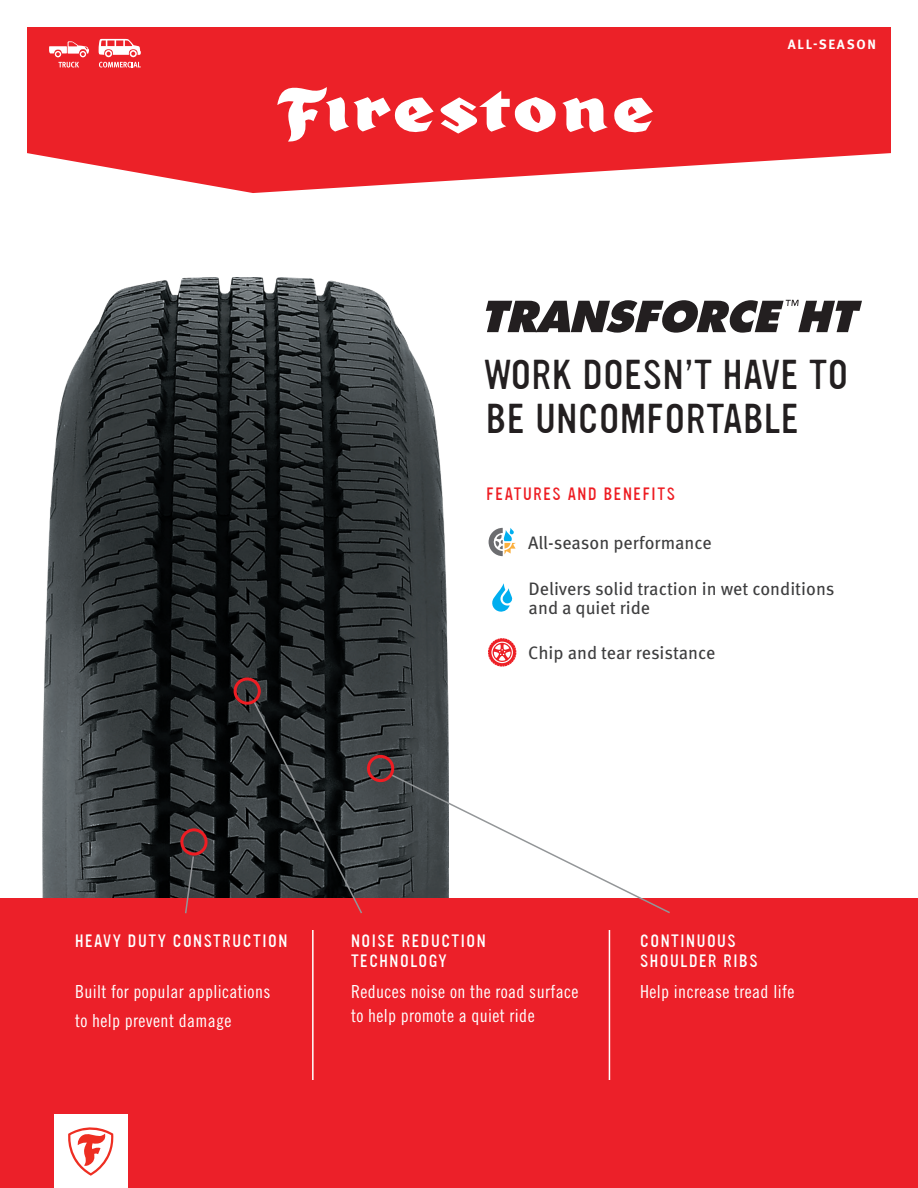
<style>
.page{position:relative;width:918px;height:1188px;background:#fff}
.page>*{position:absolute;margin:0;border:0;box-sizing:border-box;transform-origin:0 0}
.t1{font:300 36px/43.5px "Ultramagnetic";letter-spacing:.02em;color:#231f20}
.t2{font:18px/28.5px "Trade Gothic LT Std Cn 18";letter-spacing:.02em;color:#fff}
.Main_Paragraph{font:18px/19.5px "Meta OT";color:#3e3e3f}
.t3{font:300 15.45px/19.5px "Ultramagnetic";letter-spacing:.1em;color:#fff}
.t4{font:300 15.45px "Ultramagnetic";letter-spacing:.1em;color:#ee1d23}
.t5{font:700 13.5px "Meta OT";letter-spacing:.13em;color:#fff}
</style>
<div class="page">
<img style="left:42px;top:278px;width:407px;height:621px">
<div style="left:0;top:899px;width:918px;height:289px;background:#ec2029"></div>
<svg style="left:27px;top:27px;width:864px;height:166px;background:#ee4046"></svg>
<svg style="left:277px;top:87px;width:279px;height:55px"></svg>
<svg style="left:562px;top:96px;width:91px;height:41px"></svg>
<div style="left:54px;top:1114px;width:74px;height:74px;background:#fff"></div>
<svg style="left:68px;top:1127px;width:46px;height:49px"></svg>
<svg style="left:488px;top:638px;width:28px;height:29px"></svg>
<svg style="left:492px;top:583px;width:20px;height:29px"></svg>
<svg style="left:489px;top:528px;width:27px;height:28px"></svg>
<svg style="left:49px;top:41px;width:40px;height:27px"></svg>
<svg style="left:99px;top:39px;width:42px;height:29px"></svg>
<svg style="left:486px;top:300px;width:376px;height:33px"></svg>
<svg style="left:184px;top:855px;width:11px;height:59px"></svg>
<svg style="left:252px;top:700px;width:112px;height:214px;background:#382d2f"></svg>
<svg style="left:390px;top:773px;width:282px;height:141px"></svg>
<div style="left:180px;top:828px;width:28px;height:28px;border:3px solid #ee1d23;border-radius:50%"></div>
<div style="left:234px;top:677px;width:27px;height:28px;border:3px solid #ee1d23;border-radius:50%"></div>
<div style="left:367px;top:755px;width:27px;height:27px;border:3px solid #ee1d23;border-radius:50%"></div>
<hr style="left:312px;top:930px;width:2px;height:150px;background:#fff">
<hr style="left:609px;top:930px;width:1px;height:150px;background:#fff">
<p class="t5" style="left:788px;top:36px;width:90px">ALL-SEASON</p>
<p class="t1" style="left:483px;top:354px;width:366px">WORK DOESN’T HAVE TO<br>BE UNCOMFORTABLE</p>
<p class="t4" style="left:487px;top:483px;width:190px">FEATURES AND BENEFITS</p>
<p class="Main_Paragraph" style="left:528px;top:533px;width:185px">All-season performance</p>
<p class="Main_Paragraph" style="left:529px;top:579px;width:307px">Delivers solid traction in wet conditions and a quiet ride</p>
<p class="Main_Paragraph" style="left:528px;top:643px;width:189px">Chip and tear resistance</p>
<p class="t3" style="left:75px;top:932px;width:214px">HEAVY DUTY CONSTRUCTION</p>
<p class="t2" style="left:75px;top:978px;width:197px">Built for popular applications to help prevent damage</p>
<p class="t3" style="left:351px;top:932px;width:136px">NOISE REDUCTION<br>TECHNOLOGY</p>
<p class="t2" style="left:351px;top:980px;width:229px;line-height:24px">Reduces noise on the road surface to help promote a quiet ride</p>
<p class="t3" style="left:640px;top:932px;width:119px">CONTINUOUS<br>SHOULDER RIBS</p>
<p class="t2" style="left:640px;top:978px;width:156px">Help increase tread life</p>
</div>
